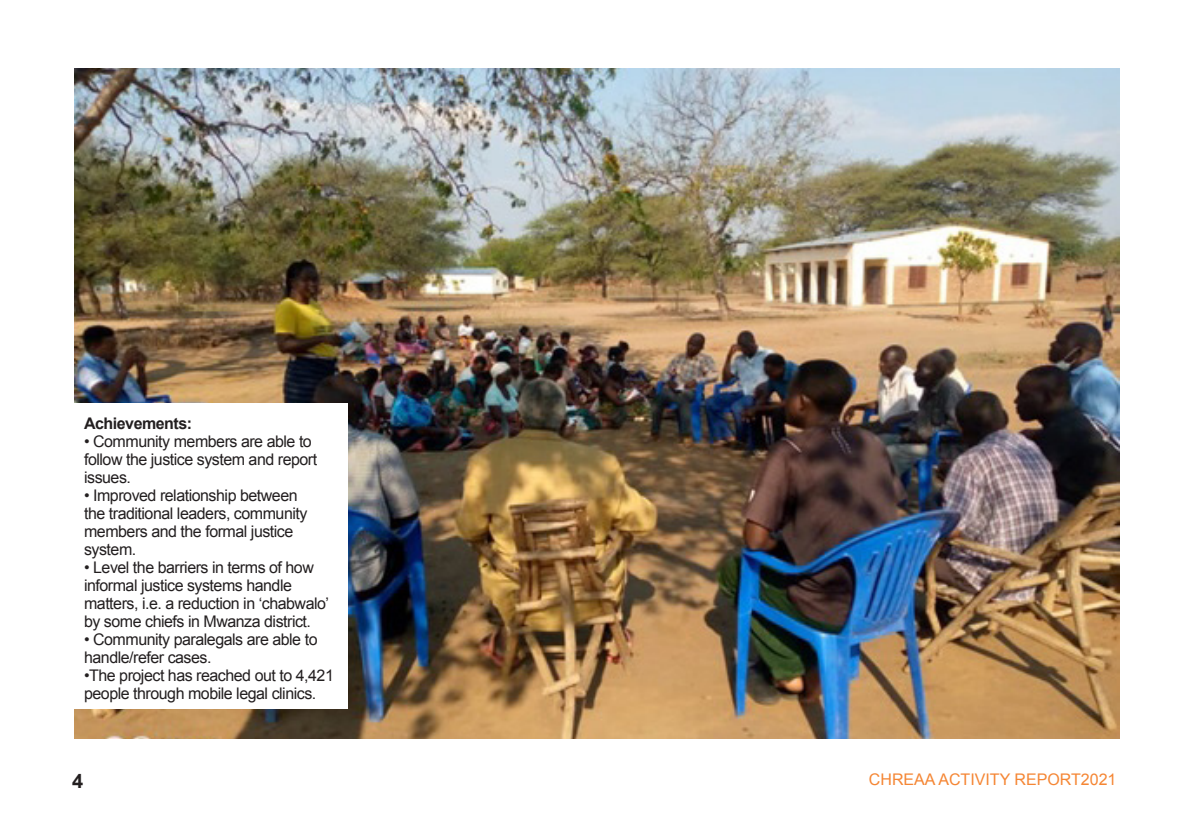
<style>
.page{position:relative;width:1191px;height:840px;background:#fff}
.page>*{position:absolute;margin:0;border:0;box-sizing:border-box;transform-origin:0 0}
.t1{font:700 20px "Arial";color:#231f20}
.t2{font:16px/18px "Arial";letter-spacing:-.03em;color:#231f20}
.t3{font:16px "Arial";color:#f58634}
.t4{font:700 16px "Arial";letter-spacing:-.03em;color:#231f20}
</style>
<div class="page">
<img style="left:74px;top:69px;width:1045px;height:669px">
<div style="left:74px;top:403px;width:274px;height:305px;background:#fff"></div>
<p class="t4" style="left:84px;top:412px;width:110px">Achievements:</p>
<p class="t2" style="left:84px;top:432px;width:235px">• Community members are able to follow the justice system and report issues.</p>
<p class="t2" style="left:84px;top:486px;width:225px">• Improved relationship between the traditional leaders, community members and the formal justice system.</p>
<p class="t2" style="left:84px;top:558px;width:246px">• Level the barriers in terms of how informal justice systems handle matters, i.e. a reduction in ‘chabwalo’ by some chiefs in Mwanza district.</p>
<p class="t2" style="left:84px;top:630px;width:235px">• Community paralegals are able to handle/refer cases.</p>
<p class="t2" style="left:84px;top:666px;width:251px">•The project has reached out to 4,421 people through mobile legal clinics.</p>
<p class="t1" style="left:72px;top:767px;width:13px">4</p>
<p class="t3" style="left:869px;top:768px;width:249px">CHREAA ACTIVITY REPORT2021</p>
</div>
